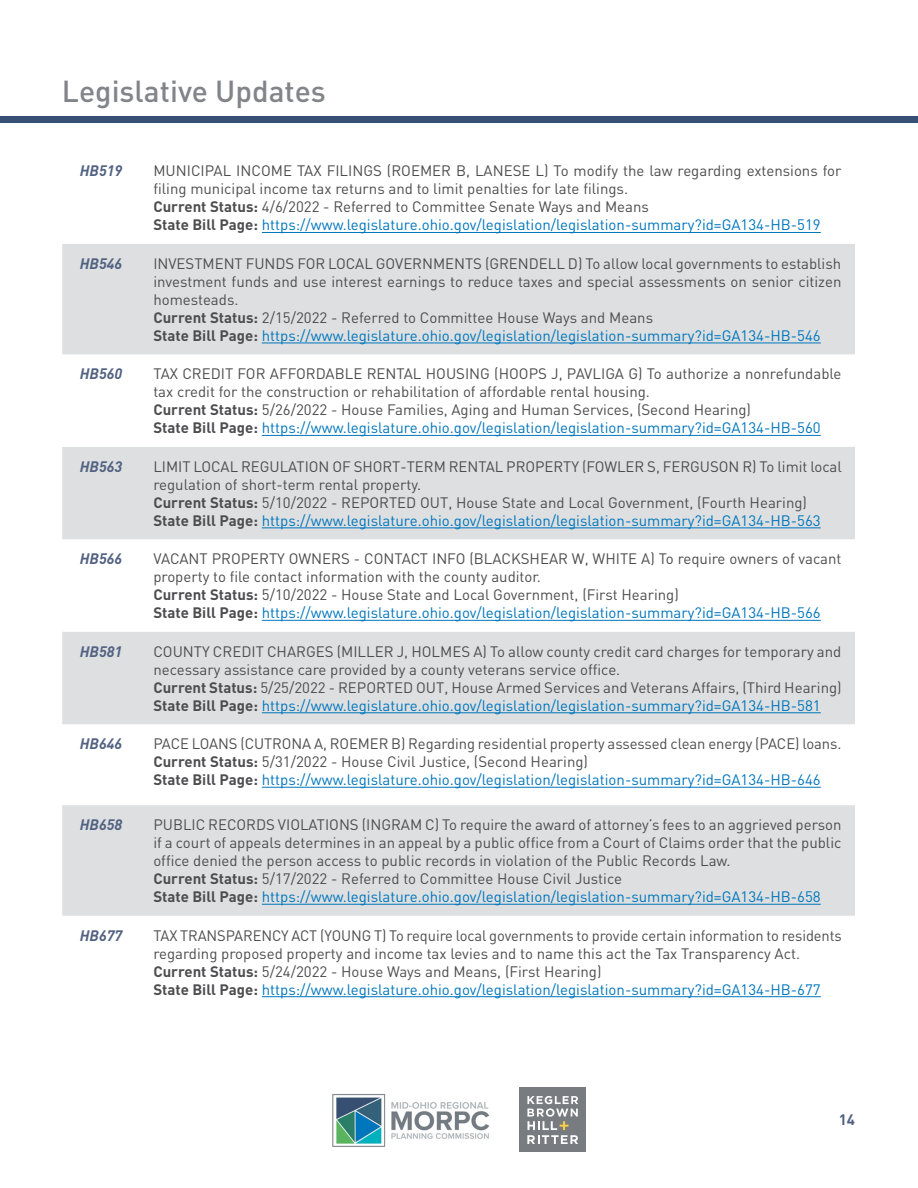
<style>
.page{position:relative;width:918px;height:1188px;background:#fff}
.page>*{position:absolute;margin:0;border:0;box-sizing:border-box;transform-origin:0 0}
.t1{font:500 30px "DIN Pro";color:#818489}
.t2{font:15px/18px "DIN Pro";color:#4d4d4f}
.t3{font:italic 700 15px "DIN Pro";color:#516181}
.t4{font:700 15px "DIN Pro";color:#516181}
.s1{font-weight:700}
.s2{color:#0076bd}
</style>
<div class="page">
<div style="left:520px;top:1088px;width:66px;height:64px;background:#787c81"></div>
<svg style="left:527px;top:1096px;width:51px;height:48px"></svg>
<img style="left:332px;top:1094px;width:158px;height:53px">
<svg style="left:62px;top:244px;width:793px;height:672px;fill:#dddfe0"></svg>
<hr style="left:262px;top:232px;width:559px;height:1px;background:#0076bd">
<hr style="left:262px;top:343px;width:559px;height:1px;background:#0076bd">
<hr style="left:262px;top:435px;width:559px;height:1px;background:#0076bd">
<hr style="left:262px;top:527px;width:559px;height:1px;background:#0076bd">
<hr style="left:262px;top:620px;width:559px;height:1px;background:#0076bd">
<hr style="left:262px;top:712px;width:559px;height:1px;background:#0076bd">
<hr style="left:262px;top:787px;width:559px;height:1px;background:#0076bd">
<hr style="left:262px;top:904px;width:559px;height:1px;background:#0076bd">
<hr style="left:262px;top:996px;width:559px;height:1px;background:#0076bd">
<div style="left:0;top:116px;width:918px;height:7px;background:#375073"></div>
<h1 class="t1" style="left:62px;top:71px;width:265px">Legislative Updates</h1>
<p class="t3" style="left:80px;top:159px;width:44px">HB519</p>
<p class="t2" style="left:153px;top:161px;width:690px">MUNICIPAL INCOME TAX FILINGS (ROEMER B, LANESE L) To modify the law regarding extensions for filing municipal income tax returns and to limit penalties for late filings.<br><span class="s1">Current Status:</span> 4/6/2022 - Referred to Committee Senate Ways and Means<br><span class="s1">State Bill Page:</span> <span class="s2">https://www.legislature.ohio.gov/legislation/legislation-summary?id=GA134-HB-519</span></p>
<p class="t3" style="left:80px;top:251px;width:44px">HB546</p>
<p class="t2" style="left:153px;top:254px;width:690px">INVESTMENT FUNDS FOR LOCAL GOVERNMENTS (GRENDELL D) To allow local governments to establish investment funds and use interest earnings to reduce taxes and special assessments on senior citizen homesteads.<br><span class="s1">Current Status:</span> 2/15/2022 - Referred to Committee House Ways and Means<br><span class="s1">State Bill Page:</span> <span class="s2">https://www.legislature.ohio.gov/legislation/legislation-summary?id=GA134-HB-546</span></p>
<p class="t3" style="left:80px;top:362px;width:44px">HB560</p>
<p class="t2" style="left:153px;top:364px;width:690px">TAX CREDIT FOR AFFORDABLE RENTAL HOUSING (HOOPS J, PAVLIGA G) To authorize a nonrefundable tax credit for the construction or rehabilitation of affordable rental housing.<br><span class="s1">Current Status:</span> 5/26/2022 - House Families, Aging and Human Services, (Second Hearing)<br><span class="s1">State Bill Page:</span> <span class="s2">https://www.legislature.ohio.gov/legislation/legislation-summary?id=GA134-HB-560</span></p>
<p class="t3" style="left:80px;top:454px;width:44px">HB563</p>
<p class="t2" style="left:153px;top:457px;width:690px">LIMIT LOCAL REGULATION OF SHORT-TERM RENTAL PROPERTY (FOWLER S, FERGUSON R) To limit local regulation of short-term rental property.<br><span class="s1">Current Status:</span> 5/10/2022 - REPORTED OUT, House State and Local Government, (Fourth Hearing)<br><span class="s1">State Bill Page:</span> <span class="s2">https://www.legislature.ohio.gov/legislation/legislation-summary?id=GA134-HB-563</span></p>
<p class="t3" style="left:80px;top:547px;width:44px">HB566</p>
<p class="t2" style="left:153px;top:549px;width:690px">VACANT PROPERTY OWNERS - CONTACT INFO (BLACKSHEAR W, WHITE A) To require owners of vacant property to file contact information with the county auditor.<br><span class="s1">Current Status:</span> 5/10/2022 - House State and Local Government, (First Hearing)<br><span class="s1">State Bill Page:</span> <span class="s2">https://www.legislature.ohio.gov/legislation/legislation-summary?id=GA134-HB-566</span></p>
<p class="t3" style="left:80px;top:639px;width:44px">HB581</p>
<p class="t2" style="left:153px;top:642px;width:690px">COUNTY CREDIT CHARGES (MILLER J, HOLMES A) To allow county credit card charges for temporary and necessary assistance care provided by a county veterans service office.<br><span class="s1">Current Status:</span> 5/25/2022 - REPORTED OUT, House Armed Services and Veterans Affairs, (Third Hearing)<br><span class="s1">State Bill Page:</span> <span class="s2">https://www.legislature.ohio.gov/legislation/legislation-summary?id=GA134-HB-581</span></p>
<p class="t3" style="left:80px;top:731px;width:44px">HB646</p>
<p class="t2" style="left:153px;top:734px;width:690px">PACE LOANS (CUTRONA A, ROEMER B) Regarding residential property assessed clean energy (PACE) loans.<br><span class="s1">Current Status:</span> 5/31/2022 - House Civil Justice, (Second Hearing)<br><span class="s1">State Bill Page:</span> <span class="s2">https://www.legislature.ohio.gov/legislation/legislation-summary?id=GA134-HB-646</span></p>
<p class="t3" style="left:80px;top:812px;width:44px">HB658</p>
<p class="t2" style="left:153px;top:815px;width:690px">PUBLIC RECORDS VIOLATIONS (INGRAM C) To require the award of attorney’s fees to an aggrieved person if a court of appeals determines in an appeal by a public office from a Court of Claims order that the public office denied the person access to public records in violation of the Public Records Law.<br><span class="s1">Current Status:</span> 5/17/2022 - Referred to Committee House Civil Justice<br><span class="s1">State Bill Page:</span> <span class="s2">https://www.legislature.ohio.gov/legislation/legislation-summary?id=GA134-HB-658</span></p>
<p class="t3" style="left:80px;top:923px;width:44px">HB677</p>
<p class="t2" style="left:153px;top:926px;width:690px">TAX TRANSPARENCY ACT (YOUNG T) To require local governments to provide certain information to residents regarding proposed property and income tax levies and to name this act the Tax Transparency Act.<br><span class="s1">Current Status:</span> 5/24/2022 - House Ways and Means, (First Hearing)<br><span class="s1">State Bill Page:</span> <span class="s2">https://www.legislature.ohio.gov/legislation/legislation-summary?id=GA134-HB-677</span></p>
<p class="t4" style="left:839px;top:1110px;width:18px">14</p>
</div>
